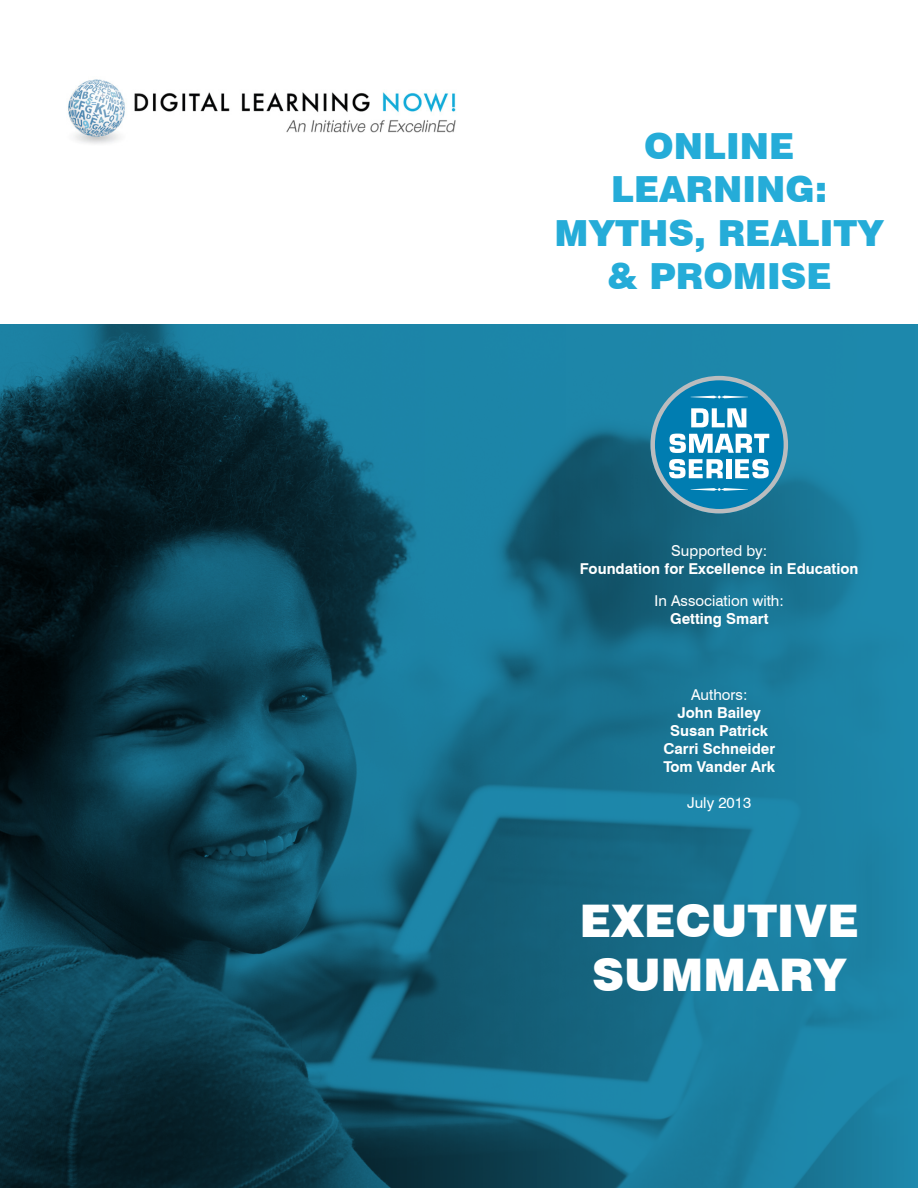
<style>
.page{position:relative;width:918px;height:1188px;background:#fff}
.page>*{position:absolute;margin:0;border:0;box-sizing:border-box;transform-origin:0 0}
.t1{font:900 45px/54px "Swiss 721 BT";color:#fff}
.t2{font:900 36px/43.2px "Swiss 721 BT";color:#25acd8;text-align:center}
.t3{font:700 15px/18px "Swiss 721 BT";color:#fff;text-align:center}
.t4{font:15px "Swiss 721 BT";color:#fff}
</style>
<div class="page">
<img style="left:0;top:324px;width:918px;height:864px">
<img style="left:68px;top:79px;width:388px;height:65px">
<svg style="left:650px;top:376px;width:138px;height:137px;background:#4297b9"></svg>
<h2 class="t2" style="left:555px;top:124px;width:331px">ONLINE<br>LEARNING:<br>MYTHS, REALITY &amp; PROM ISE</h2>
<p class="t4" style="left:671px;top:542px;width:98px">Supported by:</p>
<p class="t3" style="left:580px;top:560px;width:280px">Foundation for Excellence in Education</p>
<p class="t4" style="left:655px;top:591px;width:131px">In Association with:</p>
<p class="t3" style="left:670px;top:609px;width:100px">Getting Smart</p>
<p class="t4" style="left:691px;top:686px;width:58px">Authors:</p>
<p class="t3" style="left:663px;top:704px;width:113px">John Bailey<br>Susan Patrick<br>Carri Schneider<br>Tom Vander Ark</p>
<p class="t4" style="left:687px;top:794px;width:66px">July 2013</p>
<h1 class="t1" style="left:580px;top:894px;width:280px">EXECUTIVE<br>SUMMARY</h1>
</div>
